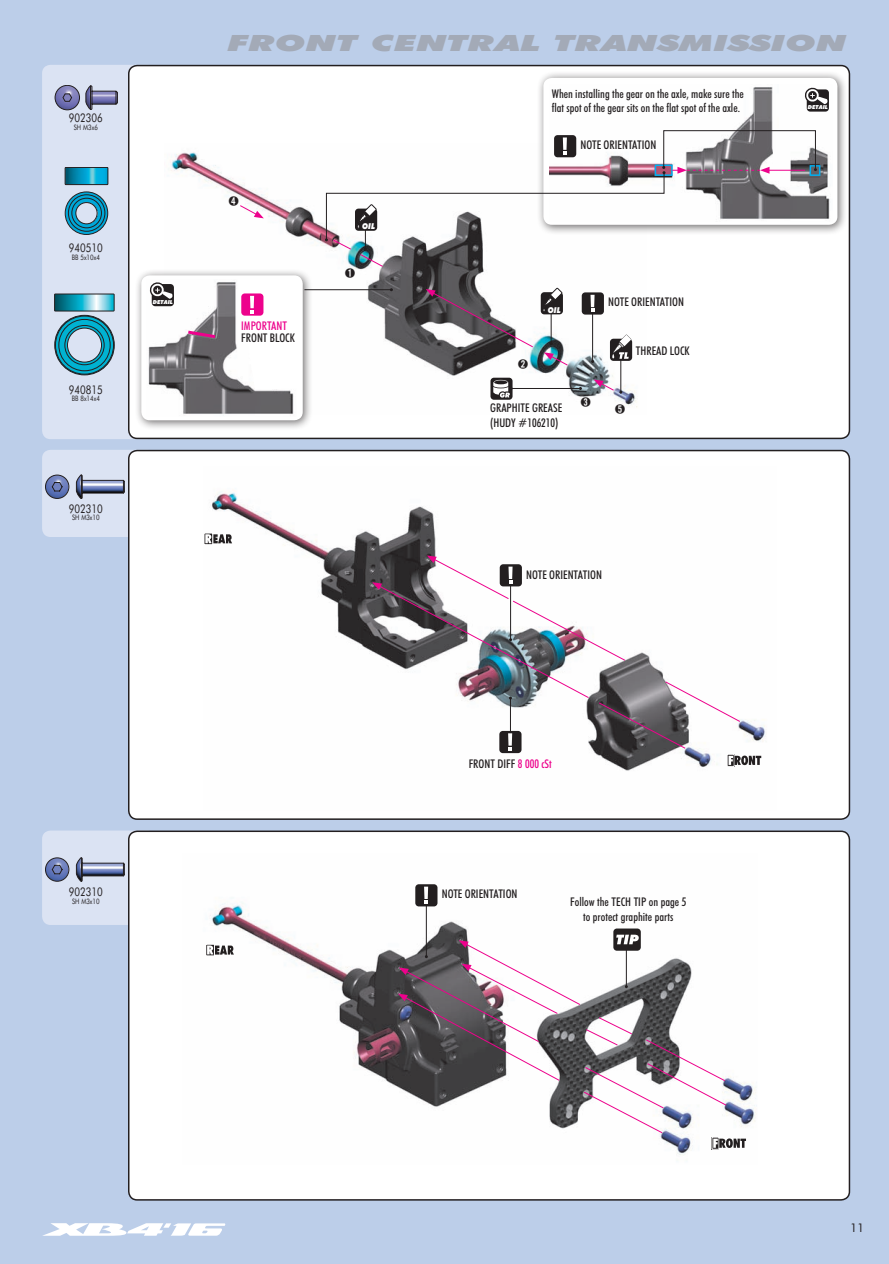
<style>
.page{position:relative;width:889px;height:1264px;background:#fff}
.page>*{position:absolute;margin:0;border:0;box-sizing:border-box;transform-origin:0 0}
.t1{font:italic 900 22.35px "Futura BTCE";color:#a3aab7;scale:1.61 1}
.t2{font:500 condensed 12px/14.4px "Futura BTCE";color:#231f20}
.t3{font:12px "Futura BTCE";color:#231f20;scale:.8 1}
.t4{font:500 condensed 12px "Futura BTCE";color:#ed028c}
.t5{font:12px "Futura BTCE";color:#231f20}
.t6{font:500 10.5px "Adobe Myungjo Std";color:#231f20}
.t7{font:italic 900 8.1px "Futura BTCE";color:#fff;scale:.89 1}
.t8{font:7.5px "Futura BTCE";color:#231f20;scale:.8 1}
.t9{font:italic 900 5.55px "Futura BTCE";color:#fff}
.s1{color:#ed028c}
</style>
<div class="page">
<div style="left:0;top:0;width:889px;height:1263px;background:#bccee9"></div>
<svg style="left:44px;top:1223px;width:182px;height:12px"></svg>
<div style="left:42px;top:65px;width:113px;height:374px;background:#dbe3f3;border-radius:9px"></div>
<div style="left:42px;top:450px;width:113px;height:87px;background:#dbe3f3;border-radius:9px"></div>
<div style="left:42px;top:830px;width:113px;height:95px;background:#dbe3f3;border-radius:9px"></div>
<div style="left:129px;top:66px;width:720px;height:372px;background:#fff;border-radius:9px"></div>
<div style="left:128px;top:65px;width:722px;height:374px;border:2px solid #231f20;border-radius:9px"></div>
<div style="left:129px;top:831px;width:720px;height:368px;background:#fff;border-radius:9px"></div>
<div style="left:128px;top:830px;width:722px;height:370px;border:2px solid #231f20;border-radius:9px"></div>
<div style="left:129px;top:450px;width:720px;height:369px;background:#fff;border-radius:9px"></div>
<div style="left:128px;top:450px;width:722px;height:370px;border:2px solid #231f20;border-radius:9px"></div>
<img style="left:210px;top:884px;width:547px;height:271px">
<img style="left:170px;top:152px;width:468px;height:256px">
<hr style="left:511px;top:388px;width:69px;height:1px;background:#231f20">
<svg style="left:544px;top:352px;width:24px;height:14px"></svg>
<svg style="left:239px;top:205px;width:25px;height:13px"></svg>
<svg style="left:426px;top:289px;width:108px;height:59px"></svg>
<div style="left:490px;top:378px;width:22px;height:22px;background:#231f20;border-radius:3px"></div>
<svg style="left:492px;top:380px;width:21px;height:20px"></svg>
<img style="left:212px;top:491px;width:554px;height:280px">
<div style="left:537px;top:71px;width:311px;height:164px;background:#231f20;opacity:.65"></div>
<div style="left:543px;top:78px;width:294px;height:147px;background:#fff;border-radius:9px"></div>
<img style="left:736px;top:87px;width:94px;height:132px">
<div style="left:809px;top:165px;width:11px;height:11px;border:2px solid #00aeef"></div>
<div style="left:135px;top:269px;width:178px;height:162px;background:#231f20;opacity:.65"></div>
<div style="left:141px;top:275px;width:162px;height:145px;background:#fff;border-radius:9px"></div>
<img style="left:148px;top:282px;width:146px;height:132px">
<div style="left:613px;top:928px;width:28px;height:22px;background:#231f20;border-radius:3px"></div>
<hr style="left:426px;top:896px;width:1px;height:60px;background:#231f20">
<svg style="left:65px;top:167px;width:43px;height:68px"></svg>
<svg style="left:54px;top:294px;width:60px;height:81px"></svg>
<svg style="left:45px;top:474px;width:80px;height:25px"></svg>
<svg style="left:45px;top:857px;width:80px;height:24px"></svg>
<svg style="left:55px;top:85px;width:63px;height:25px"></svg>
<div style="left:415px;top:884px;width:22px;height:22px;background:#231f20;border-radius:3px"></div>
<svg style="left:424px;top:900px;width:4px;height:4px"></svg>
<svg style="left:424px;top:886px;width:4px;height:13px"></svg>
<svg style="left:398px;top:934px;width:348px;height:213px"></svg>
<div style="left:205px;top:944px;width:10px;height:12px;border:1px solid #fff"></div>
<svg style="left:207px;top:945px;width:27px;height:9px"></svg>
<hr style="left:551px;top:304px;width:1px;height:40px;background:#231f20">
<hr style="left:592px;top:304px;width:1px;height:57px;background:#231f20">
<div style="left:541px;top:292px;width:22px;height:22px;background:#231f20;border-radius:3px"></div>
<svg style="left:543px;top:288px;width:19px;height:24px"></svg>
<hr style="left:620px;top:358px;width:1px;height:34px;background:#231f20">
<svg style="left:593px;top:379px;width:29px;height:14px"></svg>
<hr style="left:304px;top:289px;width:87px;height:1px;background:#231f20">
<div style="left:610px;top:339px;width:22px;height:22px;background:#231f20;border-radius:3px"></div>
<svg style="left:612px;top:335px;width:19px;height:24px"></svg>
<div style="left:582px;top:292px;width:22px;height:22px;background:#231f20;border-radius:3px"></div>
<svg style="left:591px;top:307px;width:3px;height:5px"></svg>
<svg style="left:590px;top:295px;width:4px;height:12px"></svg>
<div style="left:204px;top:533px;width:9px;height:12px;border:1px solid #fff"></div>
<svg style="left:205px;top:534px;width:27px;height:9px"></svg>
<svg style="left:325px;top:130px;width:492px;height:137px"></svg>
<svg style="left:563px;top:137px;width:4px;height:13px"></svg>
<div style="left:241px;top:293px;width:22px;height:23px;background:#ed028c;border-radius:3px"></div>
<svg style="left:250px;top:310px;width:4px;height:3px"></svg>
<svg style="left:250px;top:296px;width:4px;height:12px"></svg>
<svg style="left:185px;top:329px;width:33px;height:11px"></svg>
<svg style="left:372px;top:555px;width:389px;height:210px"></svg>
<div style="left:807px;top:89px;width:22px;height:23px;background:#231f20;border-radius:3px"></div>
<svg style="left:802px;top:87px;width:28px;height:19px"></svg>
<div style="left:152px;top:284px;width:22px;height:22px;background:#231f20;border-radius:3px"></div>
<svg style="left:148px;top:282px;width:28px;height:19px"></svg>
<p class="t3" style="left:69px;top:110px;width:44px">902306</p>
<p class="t8" style="left:74px;top:122px;width:32px">SH M3x6</p>
<p class="t3" style="left:69px;top:240px;width:44px">940510</p>
<p class="t8" style="left:72px;top:252px;width:37px">BB 5x10x4</p>
<p class="t3" style="left:69px;top:381px;width:44px">940815</p>
<p class="t8" style="left:72px;top:394px;width:37px">BB 8x14x4</p>
<p class="t3" style="left:69px;top:500px;width:44px">902310</p>
<p class="t8" style="left:72px;top:512px;width:36px">SH M3x10</p>
<p class="t9" style="left:153px;top:298px;width:21px">DETAIL</p>
<h1 class="t1" style="left:228px;top:28px;width:386px">FRONT CENTRAL TRANSMISSION</h1>
<p class="t6" style="left:228px;top:196px;width:12px">➍</p>
<p class="t4" style="left:241px;top:317px;width:47px">IMPORTANT</p>
<p class="t2" style="left:241px;top:330px;width:55px">FRONT BLOCK</p>
<p class="t7" style="left:362px;top:221px;width:16px">OIL</p>
<p class="t6" style="left:345px;top:268px;width:12px">➊</p>
<p class="t2" style="left:552px;top:86px;width:194px">When installing the gear on the axle, make sure the flat spot of the gear sits on the flat spot of the axle.</p>
<p class="t2" style="left:580px;top:137px;width:77px">NOTE ORIENTATION</p>
<p class="t6" style="left:518px;top:358px;width:12px">➋</p>
<p class="t7" style="left:548px;top:304px;width:16px">OIL</p>
<p class="t2" style="left:490px;top:400px;width:74px">GRAPHITE GREASE (HUDY #106210)</p>
<p class="t6" style="left:580px;top:397px;width:12px">➌</p>
<p class="t2" style="left:608px;top:294px;width:77px">NOTE ORIENTATION</p>
<p class="t2" style="left:636px;top:343px;width:55px">THREAD LOCK</p>
<p class="t6" style="left:615px;top:403px;width:12px">➎</p>
<p class="t2" style="left:526px;top:567px;width:77px">NOTE ORIENTATION</p>
<p class="t9" style="left:808px;top:104px;width:21px">DETAIL</p>
<p class="t3" style="left:69px;top:884px;width:44px">902310</p>
<p class="t8" style="left:72px;top:896px;width:36px">SH M3x10</p>
<p class="t2" style="left:469px;top:755px;width:85px">FRONT DIFF <span class="s1">8 000 cSt</span></p>
<p class="t2" style="left:442px;top:886px;width:77px">NOTE ORIENTATION</p>
<p class="t2" style="left:570px;top:894px;width:118px;text-align:center">Follow the TECH TIP on page 5 to protect graphite parts</p>
<p class="t5" style="left:850px;top:1220px;width:16px">11</p>
</div>
